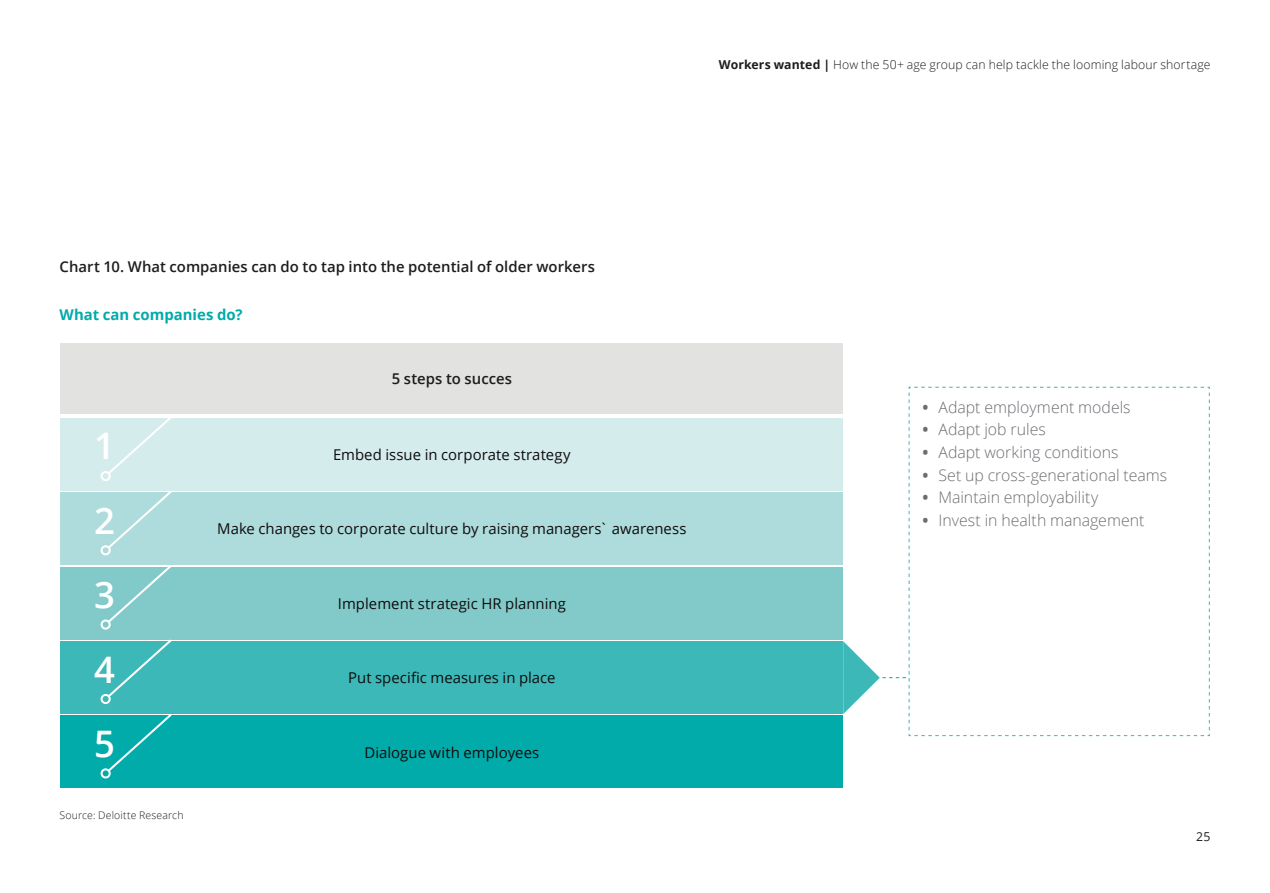
<style>
.page{position:relative;width:1270px;height:893px;background:#fff}
.page>*{position:absolute;margin:0;border:0;box-sizing:border-box;transform-origin:0 0}
.t1{font:600 36.57px "Open Sans";color:#fff}
.t2{font:300 15.92px "Open Sans";color:#6b6d72}
.t3{font:14.88px "Open Sans";color:#100c0d}
.t4{font:600 14.88px "Open Sans";color:#1d1d1b}
.Contents_Heading{font:700 14.88px "Open Sans";color:#00abaa}
.t5{font:300 12.25px "Open Sans";letter-spacing:.01em;color:#1d1d1b}
.t6{font:12.25px "Open Sans";color:#1d1d1b}
.t7{font:300 10.5px "Open Sans";letter-spacing:.015em;color:#1d1d1b}
.s1{font-weight:700}
</style>
<div class="page">
<div style="left:60px;top:418px;width:783px;height:73px;background:#d5ecec"></div>
<div style="left:60px;top:492px;width:783px;height:73px;background:#aedbdb"></div>
<div style="left:60px;top:567px;width:783px;height:72px;background:#81cac9"></div>
<div style="left:60px;top:641px;width:783px;height:73px;background:#3db8b8"></div>
<div style="left:60px;top:716px;width:783px;height:72px;background:#00abaa"></div>
<div style="left:60px;top:343px;width:783px;height:71px;background:#e2e3e1"></div>
<svg style="left:106px;top:715px;width:68px;height:57px"></svg>
<div style="left:101px;top:768px;width:10px;height:10px;border:2px solid #fff;border-radius:50%"></div>
<svg style="left:106px;top:639px;width:68px;height:58px"></svg>
<div style="left:101px;top:694px;width:10px;height:10px;border:2px solid #fff;border-radius:50%"></div>
<svg style="left:107px;top:567px;width:64px;height:56px"></svg>
<div style="left:101px;top:619px;width:10px;height:11px;border:2px solid #fff;border-radius:50%"></div>
<svg style="left:109px;top:492px;width:63px;height:56px"></svg>
<div style="left:101px;top:545px;width:10px;height:10px;border:2px solid #fff;border-radius:50%"></div>
<svg style="left:109px;top:418px;width:62px;height:55px"></svg>
<div style="left:101px;top:471px;width:10px;height:10px;border:2px solid #fff;border-radius:50%"></div>
<svg style="left:843px;top:387px;width:367px;height:349px"></svg>
<p class="t5" style="left:719px;top:56px;width:493px"><span class="s1">Workers wanted |</span> How the 50+ age group can help tackle the looming labour shortage</p>
<p class="t4" style="left:60px;top:256px;width:537px">Chart 10. What companies can do to tap into the potential of older workers</p>
<p class="Contents_Heading" style="left:60px;top:304px;width:185px">What can companies do?</p>
<p class="t1" style="left:94px;top:420px;width:22px">1</p>
<p class="t4" style="left:392px;top:369px;width:122px">5 steps to succes</p>
<p class="t3" style="left:333px;top:444px;width:239px">Embed issue in corporate strategy</p>
<p class="t1" style="left:94px;top:496px;width:22px">2</p>
<p class="t1" style="left:94px;top:570px;width:22px">3</p>
<p class="t1" style="left:94px;top:644px;width:22px">4</p>
<p class="t1" style="left:94px;top:719px;width:22px">5</p>
<p class="t7" style="left:60px;top:807px;width:126px">Source: Deloitte Research</p>
<p class="t3" style="left:217px;top:519px;width:471px">Make changes to corporate culture by raising managers` awareness</p>
<p class="t3" style="left:338px;top:593px;width:229px">Implement strategic HR planning</p>
<p class="t3" style="left:348px;top:668px;width:209px">Put specific measures in place</p>
<p class="t3" style="left:364px;top:742px;width:176px">Dialogue with employees</p>
<p class="t2" style="left:922px;top:396px;width:210px"><span class="s1">•</span> Adapt employment models</p>
<p class="t2" style="left:922px;top:419px;width:125px"><span class="s1">•</span> Adapt job rules</p>
<p class="t2" style="left:922px;top:441px;width:198px"><span class="s1">•</span> Adapt working conditions</p>
<p class="t2" style="left:922px;top:464px;width:246px"><span class="s1">•</span> Set up cross-generational teams</p>
<p class="t2" style="left:922px;top:487px;width:177px"><span class="s1">•</span> Maintain employability</p>
<p class="t2" style="left:922px;top:509px;width:223px"><span class="s1">•</span> Invest in health management</p>
<p class="t6" style="left:1196px;top:828px;width:16px">25</p>
</div>
